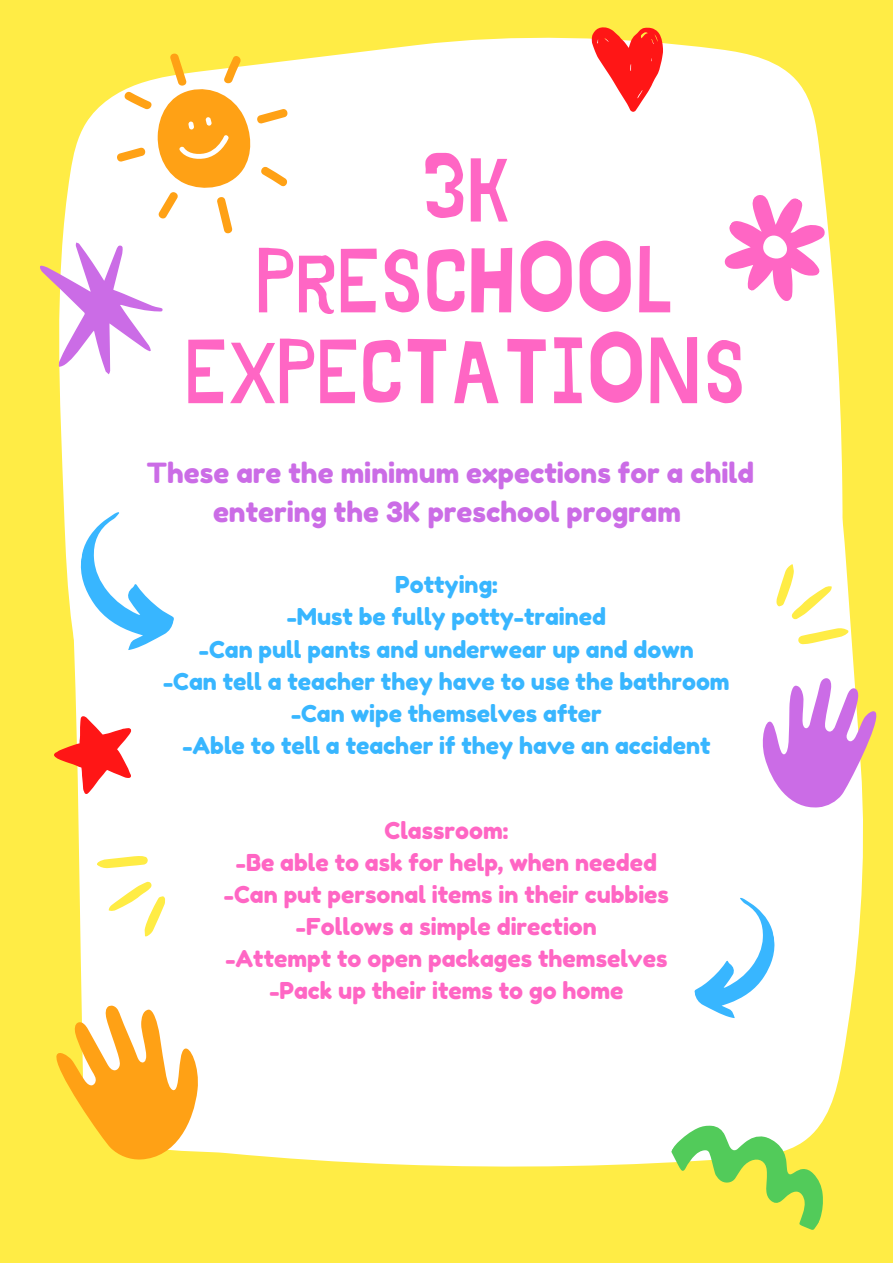
<style>
.page{position:relative;width:893px;height:1263px;background:#fff}
.page>*{position:absolute;margin:0;border:0;box-sizing:border-box;transform-origin:0 0}
.t1{font:90.82px/90.8px "Jingleberry";color:#ff66c4;text-align:center}
.t2{font:27.75px/38.8px "Fredoka One";color:#cb6ce6;text-align:center}
.t3{font:23.25px/32px "Fredoka One";color:#38b6ff;text-align:center}
.t4{font:23.25px/32px "Fredoka One";color:#ff66c4;text-align:center}
</style>
<div class="page">
<div style="left:0;top:0;width:892px;height:1262px;background:#ffec45"></div>
<svg style="left:64px;top:37px;width:775px;height:326px;fill:#fff"></svg>
<div style="left:60px;top:363px;width:803px;height:804px;background:#fff"></div>
<svg style="left:94px;top:37px;width:221px;height:220px;fill:#fff"></svg>
<svg style="left:172px;top:113px;width:62px;height:52px"></svg>
<svg style="left:591px;top:27px;width:74px;height:86px"></svg>
<svg style="left:56px;top:990px;width:158px;height:177px"></svg>
<svg style="left:665px;top:1101px;width:177px;height:129px"></svg>
<svg style="left:680px;top:893px;width:106px;height:131px"></svg>
<svg style="left:706px;top:176px;width:133px;height:140px"></svg>
<svg style="left:40px;top:216px;width:148px;height:188px"></svg>
<svg style="left:54px;top:701px;width:93px;height:99px"></svg>
<svg style="left:90px;top:851px;width:80px;height:87px"></svg>
<svg style="left:69px;top:508px;width:119px;height:148px"></svg>
<svg style="left:754px;top:673px;width:123px;height:144px"></svg>
<svg style="left:776px;top:564px;width:72px;height:80px"></svg>
<h1 class="t1" style="left:185px;top:149px;width:563px">3K<br>PRESCHOOL<br>EXPECTATIONS</h1>
<p class="t2" style="left:147px;top:453px;width:609px">These are the minimum expections for a child entering the 3K preschool program</p>
<p class="t3" style="left:163px;top:569px;width:568px">Pottying:<br>-Must be fully potty-trained<br>-Can pull pants and underwear up and down<br>-Can tell a teacher they have to use the bathroom -Can wipe themselves after<br>-Able to tell a teacher if they have an accident</p>
<p class="t4" style="left:224px;top:814px;width:446px">Classroom:<br>-Be able to ask for help, when needed -Can put personal items in their cubbies -Follows a simple direction<br>-Attempt to open packages themselves -Pack up their items to go home</p>
</div>
